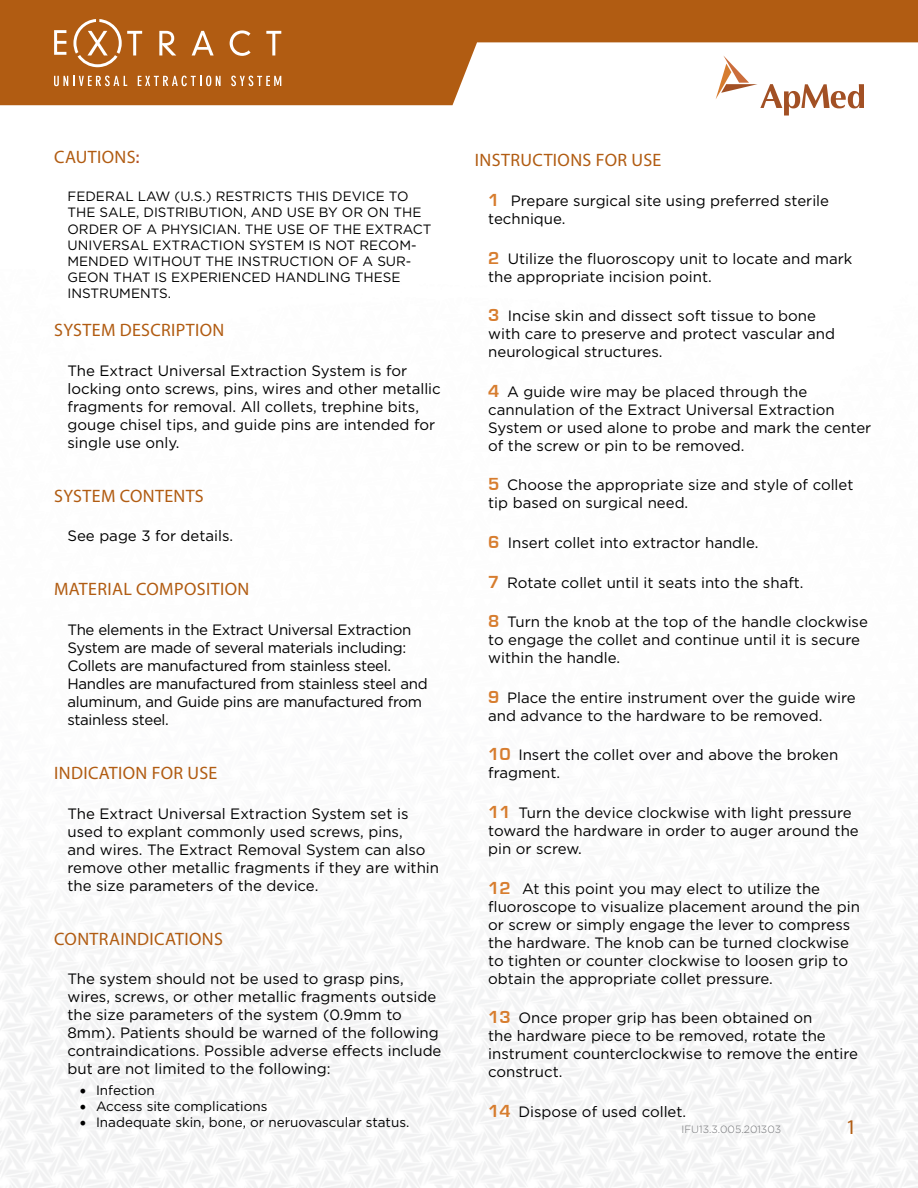
<style>
.page{position:relative;width:918px;height:1188px;background:#fff}
.page>*{position:absolute;margin:0;border:0;box-sizing:border-box;transform-origin:0 0}
.t1{font:21px "Myriad Pro";color:#b15c12}
.t2{font:18px "Myriad Pro";letter-spacing:.02em;color:#b15c12}
.t3{font:15px/18px "Gotham";color:#000}
.t4{font:15px/18px "Gotham";letter-spacing:-.02em;color:#000}
.t5{font:13.5px/16.2px "Gotham";color:#000}
.t6{font:300 10.5px "Gotham";color:#717275}
.s1{font-family:"Eurostile";font-weight:700;color:#b45028}
.s2{font-family:"Minion Pro";font-size:18px}
.s3{font-family:"Eurostile";font-weight:700;font-size:18px;color:#d77d2f}
</style>
<div class="page">
<svg style="left:0;top:0;width:918px;height:105px;fill:#b15c12"></svg>
<svg style="left:159px;top:31px;width:17px;height:24px"></svg>
<svg style="left:192px;top:31px;width:22px;height:24px"></svg>
<svg style="left:230px;top:30px;width:21px;height:26px"></svg>
<svg style="left:266px;top:31px;width:15px;height:24px"></svg>
<svg style="left:54px;top:76px;width:73px;height:10px"></svg>
<svg style="left:138px;top:76px;width:83px;height:10px"></svg>
<svg style="left:231px;top:76px;width:50px;height:10px"></svg>
<svg style="left:73px;top:19px;width:69px;height:48px;background:#c07c41"></svg>
<svg style="left:54px;top:30px;width:12px;height:25px"></svg>
<svg style="left:716px;top:55px;width:148px;height:61px"></svg>
<p class="t2" style="left:54px;top:146px;width:87px">CAUTIONS<span class="s1">:</span></p>
<p class="t5" style="left:68px;top:188px;width:355px">FEDERAL LAW (U.S.) RESTRICTS THIS DEVICE TO THE SALE, DISTRIBUTION, AND USE BY OR ON THE ORDER OF A PHYSICIAN. THE USE OF THE Extract<br>Universal</p>
<p class="t5" style="left:68px;top:237px;width:351px;text-indent:225px">m IS NOT RECOM-<br>M ENDED WITHOUT THE INSTRUCTION OF A SUR-<br>GEON THAT IS EXPERIENCED HANDLING THESE<br>INSTRUM ENTS.</p>
<p class="t2" style="left:54px;top:319px;width:172px">SYSTEM DESCRIPTION</p>
<p class="t3" style="left:68px;top:361px;width:375px">The Extract Universal Extraction System is for locking onto screws, pins, wires and other metallic fragments for removal. All collets, trephine bits, gouge chisel tips, and guide pins are intended for single use only.</p>
<p class="t2" style="left:54px;top:485px;width:151px">SYSTEM CONTENTS</p>
<p class="t3" style="left:68px;top:527px;width:167px">See page 3 for details.</p>
<p class="t2" style="left:54px;top:578px;width:11px">MATERIA</p>
<p class="t2" style="left:123px;top:578px;width:35px">L COMPOSITION</p>
<p class="t4" style="left:68px;top:620px;width:362px">The elements in the Extract Universal Extraction System are made of several materials including:<br>Collets are manufactured from stainless steel.<br>Handles are manufactured from stainless steel and aluminum, and Guide pins are manufactured from stainless steel.</p>
<p class="t5" style="left:153px;top:237px;width:29px">Extraction</p>
<p class="t5" style="left:249px;top:237px;width:18px">Syste</p>
<p class="t2" style="left:54px;top:762px;width:9px">INDI</p>
<p class="t2" style="left:88px;top:762px;width:22px">CATION</p>
<p class="t2" style="left:152px;top:762px;width:47px">FOR USE</p>
<p class="t3" style="left:68px;top:804px;width:373px">The Extract Universal Extraction System set is used to explant commonly used screws, pins,<br>and wires. The Extract Removal System can also remove other metallic fragments if they are within the size parameters of the device.</p>
<p class="t2" style="left:54px;top:928px;width:22px">CONTRAINDI</p>
<p class="t2" style="left:154px;top:928px;width:22px">CATIONS</p>
<p class="t3" style="left:68px;top:970px;width:376px">The system should not be used to grasp pins, wires, screws, or other metallic fragments outside the size parameters of the system (0.9mm to 8mm). Patients should be warned of the following contraindications. Possible adverse effects include but are not limited to the following:</p>
<p class="t5" style="left:80px;top:1082px;width:77px"><span class="s2">•</span> Infection</p>
<p class="t5" style="left:80px;top:1098px;width:190px"><span class="s2">•</span> Access site complications</p>
<p class="t5" style="left:80px;top:1114px;width:331px"><span class="s2">•</span> Inadequate skin, bone, or neruovascular status.</p>
<p class="t2" style="left:475px;top:149px;width:11px">INSTRU</p>
<p class="t2" style="left:532px;top:149px;width:22px">CTIONS</p>
<p class="t2" style="left:596px;top:149px;width:47px">FOR USE</p>
<p class="t3" style="left:488px;top:191px;width:342px"><span class="s3">1</span> Prepare surgical site using preferred sterile technique.</p>
<p class="t3" style="left:488px;top:249px;width:366px"><span class="s3">2</span> Utilize the fluoroscopy unit to locate and mark the appropriate incision point.</p>
<p class="t3" style="left:488px;top:307px;width:348px"><span class="s3">3</span> Incise skin and dissect soft tissue to bone with care to preserve and protect vascular and neurological structures.</p>
<p class="t3" style="left:488px;top:382px;width:385px"><span class="s3">4</span> A guide wire may be placed through the cannulation of the Extract Universal Extraction System or used alone to probe and mark the center of the screw or pin to be removed.</p>
<p class="t3" style="left:488px;top:476px;width:367px"><span class="s3">5</span> Choose the appropriate size and style of collet tip based on surgical need.</p>
<p class="t3" style="left:488px;top:533px;width:272px"><span class="s3">6</span> Insert collet into extractor handle.</p>
<p class="t3" style="left:488px;top:573px;width:317px"><span class="s3">7</span> Rotate collet until it seats into the shaft.</p>
<p class="t3" style="left:488px;top:613px;width:381px"><span class="s3">8</span> Turn the knob at the top of the handle clockwise to engage the collet and continue until it is secure within the handle.</p>
<p class="t3" style="left:488px;top:688px;width:369px"><span class="s3">9</span> Place the entire instrument over the guide wire and advance to the hardware to be removed.</p>
<p class="t3" style="left:488px;top:746px;width:352px"><span class="s3">10</span> Insert the collet over and above the broken fragment.</p>
<p class="t3" style="left:488px;top:803px;width:372px"><span class="s3">11</span> Turn the device clockwise with light pressure toward the hardware in order to auger around the pin or screw.</p>
<p class="t3" style="left:488px;top:879px;width:373px"><span class="s3">12</span> At this point you may elect to utilize the fluoroscope to visualize placement around the pin or screw or simply engage the lever to compress the hardware. The knob can be turned clockwise to tighten or counter clockwise to loosen grip to obtain the appropriate collet pressure.</p>
<p class="t3" style="left:488px;top:1009px;width:371px"><span class="s3">13</span> Once proper grip has been obtained on<br>the hardware piece to be removed, rotate the instrument counterclockwise to remove the entire construct.</p>
<p class="t3" style="left:488px;top:1102px;width:200px"><span class="s3">14</span> Dispose of used collet.</p>
<p class="t6" style="left:681px;top:1124px;width:101px">IFU13.3.005.201303</p>
<h1 class="t1" style="left:846px;top:1114px;width:12px">1</h1>
</div>
